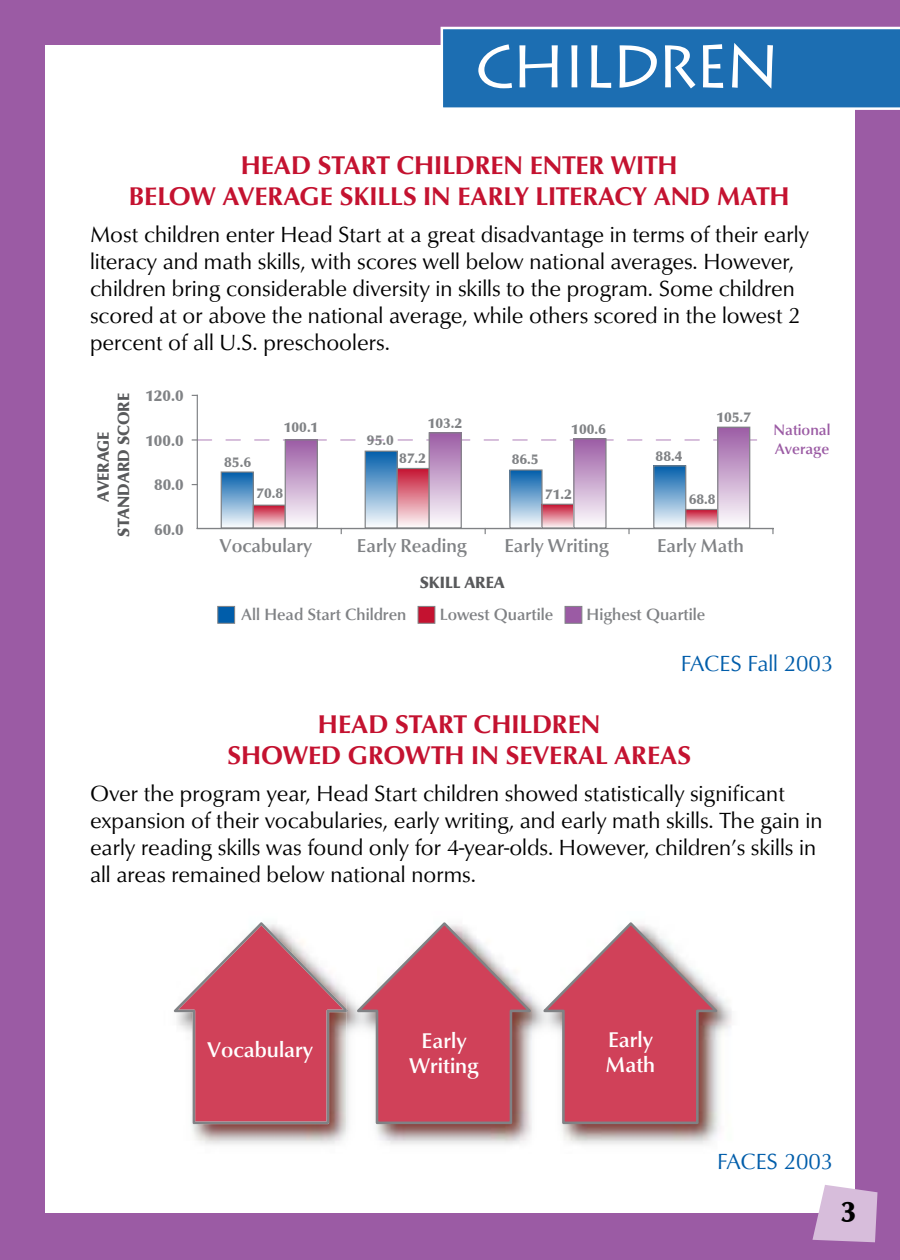
<style>
.page{position:relative;width:900px;height:1260px;background:#9b5ba4}
.page>*{position:absolute;margin:0;border:0;box-sizing:border-box;transform-origin:0 0}
.t1{font:60px "Lithos Pro";letter-spacing:-.06em;color:#fff}
.t2{font:30px "URW Classico Blac";color:#000}
.t3{font:700 26.25px/31.5px "URW Classico T";color:#c41230}
.t4{font:22.5px/27px "URW Classico T";color:#000}
.t5{font:22.5px "URW Classico T";color:#005daa}
.t6{font:500 21.75px/24.5px "URW Classico";color:#fff;text-align:center}
.t7{font:500 19px "URW Classico";color:#808285}
.t8{font:500 16.75px "URW Classico";color:#808285}
.t9{font:16.75px/20.2px "URW Classico Blac";color:#58595b;text-align:center}
.t10{font:15.75px "URW Classico Blac";color:#808285}
.t11{font:500 15.5px/18.5px "URW Classico";color:#9b5ba4}
.t12{font:14.25px "URW Classico Blac";color:#808285}
</style>
<div class="page">
<div style="left:45px;top:45px;width:810px;height:1167px;background:#fff"></div>
<svg style="left:812px;top:1185px;width:66px;height:57px"></svg>
<hr style="left:197px;top:395px;width:1px;height:133px;background:#808285">
<div style="left:221px;top:472px;width:32px;height:56px;background:linear-gradient(to bottom,#025eab,#f6fafc)"></div>
<div style="left:221px;top:471px;width:33px;height:58px;border:1px solid #808285"></div>
<div style="left:365px;top:451px;width:32px;height:77px;background:linear-gradient(to bottom,#015eaa,#fcfdfe)"></div>
<div style="left:365px;top:451px;width:33px;height:78px;border:1px solid #808285"></div>
<svg style="left:255px;top:507px;width:29px;height:20px"></svg>
<div style="left:253px;top:505px;width:33px;height:24px;border:1px solid #808285"></div>
<div style="left:397px;top:468px;width:32px;height:60px;background:linear-gradient(to bottom,#c4112f,#fdf8f9)"></div>
<div style="left:397px;top:468px;width:33px;height:61px;border:1px solid #808285"></div>
<div style="left:285px;top:440px;width:32px;height:88px;background:linear-gradient(to bottom,#9c5ca5,#fdfcfd)"></div>
<div style="left:285px;top:439px;width:33px;height:90px;border:1px solid #808285"></div>
<div style="left:429px;top:433px;width:32px;height:95px;background:linear-gradient(to bottom,#9c5ca5,#fefefe)"></div>
<div style="left:429px;top:432px;width:33px;height:97px;border:1px solid #808285"></div>
<svg style="left:192px;top:439px;width:565px;height:2px"></svg>
<hr style="left:197px;top:528px;width:576px;height:1px;background:#808285">
<div style="left:654px;top:466px;width:32px;height:62px;background:linear-gradient(to bottom,#025eab,#f7fafc)"></div>
<div style="left:653px;top:465px;width:33px;height:64px;border:1px solid #808285"></div>
<svg style="left:687px;top:511px;width:29px;height:16px"></svg>
<div style="left:685px;top:509px;width:33px;height:20px;border:1px solid #808285"></div>
<div style="left:718px;top:427px;width:32px;height:101px;background:linear-gradient(to bottom,#9b5ca4,#fefefe)"></div>
<div style="left:717px;top:427px;width:33px;height:102px;border:1px solid #808285"></div>
<div style="left:510px;top:470px;width:32px;height:58px;background:linear-gradient(to bottom,#025eab,#f7fafc)"></div>
<div style="left:509px;top:469px;width:34px;height:60px;border:1px solid #808285"></div>
<div style="left:542px;top:504px;width:32px;height:24px;background:linear-gradient(to bottom,#c4112f,#faecee)"></div>
<div style="left:541px;top:504px;width:34px;height:25px;border:1px solid #808285"></div>
<div style="left:574px;top:439px;width:32px;height:89px;background:linear-gradient(to bottom,#9c5ca5,#fefdfe)"></div>
<div style="left:573px;top:438px;width:34px;height:91px;border:1px solid #808285"></div>
<div style="left:217px;top:606px;width:18px;height:18px;background:#005daa;border:1px solid #808285"></div>
<div style="left:565px;top:606px;width:17px;height:18px;background:#9b5ba4;border:1px solid #808285"></div>
<div style="left:418px;top:606px;width:17px;height:18px;background:#c41230;border:1px solid #808285"></div>
<img style="left:173px;top:999px;width:559px;height:146px">
<img style="left:346px;top:1125px;width:31px;height:20px">
<img style="left:533px;top:1125px;width:27px;height:20px">
<svg style="left:174px;top:922px;width:548px;height:203px"></svg>
<svg style="left:441px;top:27px;width:459px;height:83px;background:#2d79b7"></svg>
<p class="t1" style="left:475px;top:32px;width:307px">CHILDREN</p>
<p class="t3" style="left:241px;top:149px;width:433px">HEAD START CH ILDREN ENTER WITH</p>
<p class="t3" style="left:129px;top:181px;width:49px">BELOW</p>
<p class="t3" style="left:222px;top:181px;width:563px">AVERAGE SKILLS IN EARLY LITERACY AND MATH</p>
<p class="t4" style="left:90px;top:221px;width:721px">Most children enter Head Start at a great disadvantage in terms of their early literacy and math skills, with scores well below national averages. However, children bring considerable diversity in skills to the program. Some children scored at or above the national average, while others scored in the lowest 2 percent of all U.S. preschoolers.</p>
<p class="t9" style="left:93px;top:537px;width:145px;rotate:-90deg">AVERAGE<br>STANDARD SCORE</p>
<p class="t10" style="left:145px;top:386px;width:40px">120.0</p>
<p class="t10" style="left:145px;top:431px;width:40px">100.0</p>
<p class="t10" style="left:154px;top:475px;width:31px">80.0</p>
<p class="t10" style="left:154px;top:520px;width:31px">60.0</p>
<p class="t12" style="left:284px;top:419px;width:36px">100.1</p>
<p class="t12" style="left:428px;top:414px;width:36px">103.2</p>
<p class="t12" style="left:367px;top:431px;width:28px">95.0</p>
<p class="t12" style="left:571px;top:420px;width:36px">100.6</p>
<p class="t12" style="left:224px;top:454px;width:28px">85.6</p>
<p class="t12" style="left:399px;top:450px;width:28px">87.2</p>
<p class="t12" style="left:512px;top:450px;width:28px">86.5</p>
<p class="t12" style="left:256px;top:484px;width:28px">70.8</p>
<p class="t12" style="left:545px;top:486px;width:28px">71.2</p>
<p class="t7" style="left:220px;top:534px;width:94px">Vocabulary</p>
<p class="t7" style="left:357px;top:534px;width:112px">Early Reading</p>
<p class="t7" style="left:504px;top:534px;width:106px">Early Writing</p>
<p class="t9" style="left:420px;top:573px;width:86px">SKILL AREA</p>
<p class="t12" style="left:656px;top:447px;width:28px">88.4</p>
<p class="t12" style="left:716px;top:409px;width:36px">105.7</p>
<p class="t12" style="left:689px;top:491px;width:28px">68.8</p>
<p class="t7" style="left:657px;top:534px;width:88px">Early Math</p>
<p class="t8" style="left:241px;top:604px;width:167px">All Head Start Children</p>
<p class="t8" style="left:440px;top:604px;width:115px">Lowest Quartile</p>
<p class="t8" style="left:587px;top:604px;width:120px">Highest Quartile</p>
<p class="t11" style="left:774px;top:421px;width:58px">National<br>Average</p>
<p class="t5" style="left:681px;top:651px;width:154px">FACES Fall 2003</p>
<p class="t3" style="left:227px;top:708px;width:435px;text-indent:91px">HEAD START CH ILDREN<br>SH OWED GROWTH IN SEVERAL AREAS</p>
<p class="t4" style="left:90px;top:780px;width:734px">Over the program year, Head Start children showed statistically significant expansion of their vocabularies, early writing, and early math skills. The gain in early reading skills was found only for 4-year-olds. However, children’s skills in all areas remained below national norms.</p>
<p class="t6" style="left:207px;top:1038px;width:107px">Vocabulary</p>
<p class="t6" style="left:409px;top:1029px;width:71px">Early<br>Writing</p>
<p class="t6" style="left:606px;top:1028px;width:51px;text-align:left">Early<br>Math</p>
<p class="t5" style="left:717px;top:1148px;width:118px">FACES 2003</p>
<p class="t2" style="left:841px;top:1193px;width:18px">3</p>
</div>
